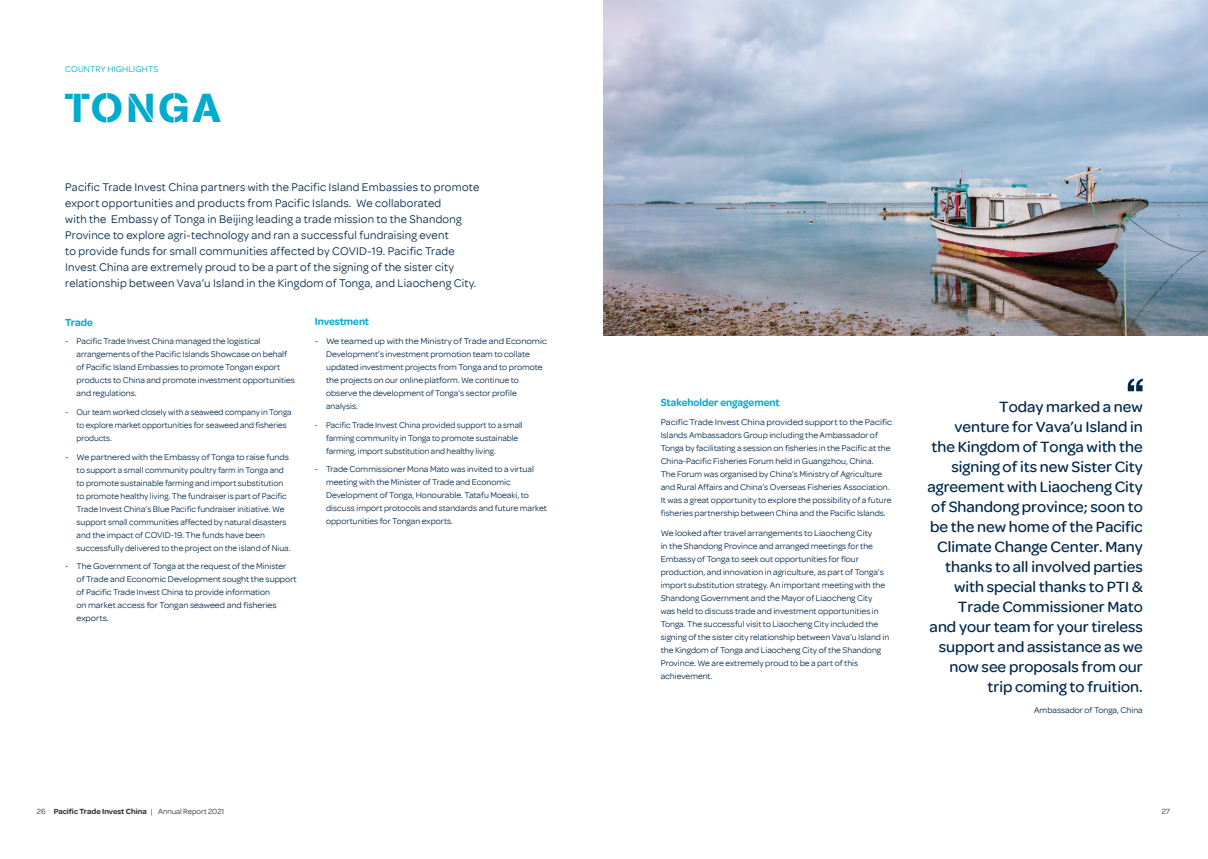
<style>
.page{position:relative;width:1208px;height:859px;background:#fff}
.page>*{position:absolute;margin:0;border:0;box-sizing:border-box;transform-origin:0 0}
.Page_Heading_1{font:40px "AG Book Stencil";letter-spacing:.07em;color:#00abcd;scale:1.05 1}
.t1{font:500 16px/20px "Omnes";color:#00284a;text-align:right}
.Intro_Para{font:12px/16px "Omnes";letter-spacing:.02em;color:#00284a}
.Dark_Body_Copy_9pt{font:600 11px "Omnes";color:#00abcd;scale:.95 1}
.Dark_Body_Copy_9pt-2{font:9px/13px "Omnes";color:#00284a}
.Dark_Body_Copy_9pt-3{font:9px/13px "Omnes";color:#00284a;scale:1.07 1}
.Dark_Body_Copy_9pt-4{font:9px/13px "Omnes";color:#00284a;scale:1.06 1}
.Dark_Body_Copy_9pt-5{font:9px/13px "Omnes";color:#00284a;scale:.96 1}
.Page_Heading_1-2{font:9px "Omnes";letter-spacing:.01em;color:#00abcd}
.t2{font:600 8px "Omnes";color:#312f30}
.t3{font:8px "Omnes";color:#312f30}
.s1{font-weight:400}
</style>
<div class="page">
<img style="left:604px;top:0;width:604px;height:335px">
<svg style="left:1127px;top:378px;width:15px;height:13px"></svg>
<p class="Page_Heading_1-2" style="left:65px;top:63px;width:95px">COUNTRY HIGHLIGHTS</p>
<p class="Page_Heading_1" style="left:65px;top:84px;width:150px">TONGA</p>
<p class="Intro_Para" style="left:65px;top:179px;width:415px">Pacific Trade Invest China partners with the Pacific Island Embassies to promote export opportunities and products from Pacific Islands. We collaborated<br>with the Embassy of Tonga in Beijing leading a trade mission to the Shandong Province to explore agri-technology and ran a successful fundraising event<br>to provide funds for small communities affected by COVID-19. Pacific Trade Invest China are extremely proud to be a part of the signing of the sister city relationship between Vava’u Island in the Kingdom of Tonga, and Liaocheng City.</p>
<p class="Dark_Body_Copy_9pt" style="left:65px;top:316px;width:31px">Trade</p>
<p class="Dark_Body_Copy_9pt-2" style="left:77px;top:335px;width:220px;text-indent:-11px">- Pacific Trade Invest China managed the logistical arrangements of the Pacific Islands Showcase on behalf of Pacific Island Embassies to promote Tongan export products to China and promote investment opportunities and regulations.</p>
<p class="Dark_Body_Copy_9pt-5" style="left:77px;top:405px;width:225px;text-indent:-11px">- Our team worked closely with a seaweed company in Tonga to explore market opportunities for seaweed and fisheries products.</p>
<p class="Dark_Body_Copy_9pt-2" style="left:77px;top:450px;width:215px;text-indent:-11px">- We partnered with the Embassy of Tonga to raise funds to support a small community poultry farm in Tonga and to promote sustainable farming and import substitution to promote healthy living. The fundraiser is part of Pacific Trade Invest China’s Blue Pacific fundraiser initiative. We support small communities affected by natural disasters and the impact of COVID-19. The funds have been successfully delivered to the project on the island of Niua.</p>
<p class="Dark_Body_Copy_9pt-2" style="left:77px;top:560px;width:222px;text-indent:-11px">- The Government of Tonga at the request of the Minister<br>of Trade and Economic Development sought the support of Pacific Trade Invest China to provide information<br>on market access for Tongan seaweed and fisheries exports.</p>
<p class="Dark_Body_Copy_9pt" style="left:315px;top:315px;width:59px">Investment</p>
<p class="Dark_Body_Copy_9pt-4" style="left:326px;top:334px;width:210px;text-indent:-11px">- We teamed up with the Ministry of Trade and Economic Development’s investment promotion team to collate updated investment projects from Tonga and to promote the projects on our online platform. We continue to observe the development of Tonga’s sector profile analysis.</p>
<p class="Dark_Body_Copy_9pt-2" style="left:326px;top:418px;width:198px;text-indent:-11px">- Pacific Trade Invest China provided support to a small farming community in Tonga to promote sustainable farming, import substitution and healthy living.</p>
<p class="Dark_Body_Copy_9pt-2" style="left:326px;top:463px;width:222px;text-indent:-11px">- Trade Commissioner Mona Mato was invited to a virtual meeting with the Minister of Trade and Economic Development of Tonga, Honourable. Tatafu Moeaki, to discuss import protocols and standards and future market opportunities for Tongan exports.</p>
<p class="Dark_Body_Copy_9pt" style="left:660px;top:396px;width:127px">Stakeholder engagement</p>
<p class="Dark_Body_Copy_9pt-3" style="left:660px;top:416px;width:218px">Pacific Trade Invest China provided support to the Pacific Islands Ambassadors Group including the Ambassador of Tonga by facilitating a session on fisheries in the Pacific at the China-Pacific Fisheries Forum held in Guangzhou, China.<br>The Forum was organised by China’s Ministry of Agriculture and Rural Affairs and China’s Overseas Fisheries Association.<br>It was a great opportunity to explore the possibility of a future fisheries partnership between China and the Pacific Islands.</p>
<p class="Dark_Body_Copy_9pt-2" style="left:660px;top:527px;width:230px">We looked after travel arrangements to Liaocheng City<br>in the Shandong Province and arranged meetings for the Embassy of Tonga to seek out opportunities for flour production, and innovation in agriculture, as part of Tonga’s import substitution strategy. An important meeting with the Shandong Government and the Mayor of Liaocheng City<br>was held to discuss trade and investment opportunities in Tonga. The successful visit to Liaocheng City included the signing of the sister city relationship between Vava’u Island in the Kingdom of Tonga and Liaocheng City of the Shandong Province. We are extremely proud to be a part of this achievement.</p>
<p class="t1" style="left:927px;top:396px;width:217px">Today marked a new<br>venture for Vava’u Island in the Kingdom of Tonga with the signing of its new Sister City agreement with Liaocheng City of Shandong province; soon to be the new home of the Pacific<br>Climate Change Center. Many thanks to all involved parties with special thanks to PTI &amp;<br>Trade Commissioner Mato and your team for your tireless support and assistance as we now see proposals from our trip coming to fruition.</p>
<p class="Dark_Body_Copy_9pt-2" style="left:1034px;top:704px;width:110px">Ambassador of Tonga, China</p>
<p class="t2" style="left:37px;top:807px;width:189px"><span class="s1">26</span> Pacific Trade Invest China <span class="s1">| Annual Report 2021</span></p>
<p class="t3" style="left:1161px;top:807px;width:10px">27</p>
</div>
